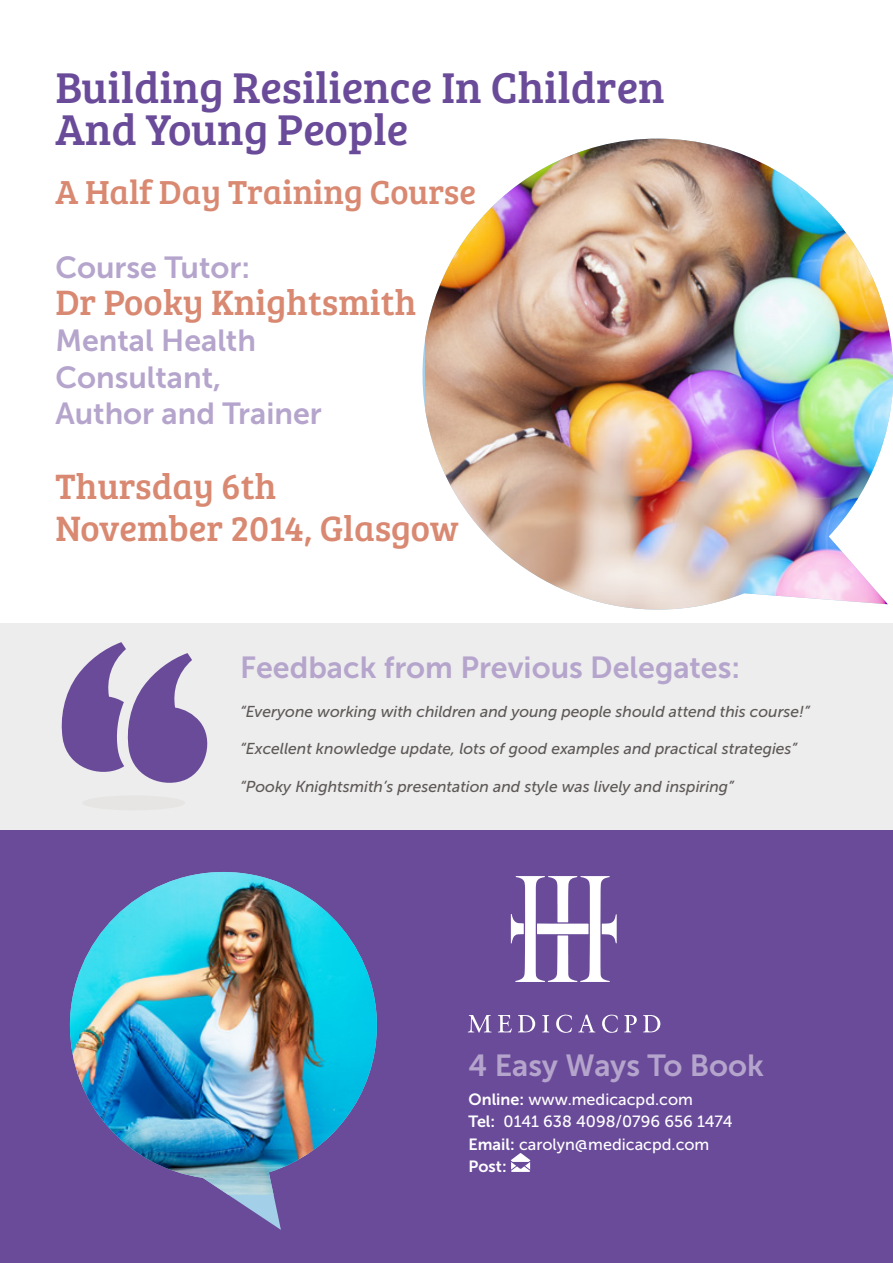
<style>
.page{position:relative;width:893px;height:1263px;background:#fff}
.page>*{position:absolute;margin:0;border:0;box-sizing:border-box;transform-origin:0 0}
.t1{font:44.55px/42.2px "Bree Serif";color:#6a4b99}
.t2{font:36.45px/42.2px "Bree Serif";color:#d98971}
.t3{font:34.5px "Bree Serif";color:#d98971}
.t4{font:30.3px/36.5px "Museo Sans 700";color:#b5a5cc}
.t5{font:16.2px/22.4px "Museo Sans 500";color:#fff}
.t6{font:16.2px "Museo Sans 700";color:#fff}
.t7{font:italic 15.75px "Museo Sans 500";color:#5e5957}
.s1{font-family:"Museo Sans 700"}
</style>
<div class="page">
<div style="left:0;top:829px;width:893px;height:434px;background:#6a4b99"></div>
<div style="left:0;top:623px;width:893px;height:206px;background:#ededed"></div>
<svg style="left:511px;top:1153px;width:19px;height:19px"></svg>
<img style="left:425px;top:139px;width:468px;height:471px">
<svg style="left:203px;top:1178px;width:78px;height:52px"></svg>
<img style="left:70px;top:872px;width:307px;height:306px">
<svg style="left:511px;top:876px;width:106px;height:106px"></svg>
<svg style="left:468px;top:1015px;width:24px;height:18px"></svg>
<svg style="left:518px;top:1015px;width:17px;height:17px"></svg>
<svg style="left:643px;top:1015px;width:18px;height:17px"></svg>
<svg style="left:498px;top:1015px;width:14px;height:17px"></svg>
<svg style="left:624px;top:1015px;width:13px;height:17px"></svg>
<svg style="left:578px;top:1014px;width:17px;height:18px"></svg>
<svg style="left:602px;top:1014px;width:16px;height:19px"></svg>
<svg style="left:542px;top:1014px;width:30px;height:19px"></svg>
<svg style="left:61px;top:642px;width:147px;height:141px"></svg>
<div style="left:82px;top:795px;width:103px;height:15px;background:#e6e5e4;border-radius:50%"></div>
<h1 class="t1" style="left:55px;top:64px;width:611px">Building Resilience In Children<br>And Young People</h1>
<h3 class="t3" style="left:55px;top:167px;width:422px">A Half Day Training Course</h3>
<h3 class="t4" style="left:55px;top:250px;width:196px">Course Tutor:</h3>
<h2 class="t2" style="left:55px;top:279px;width:362px">Dr Pooky Knightsmith</h2>
<h3 class="t4" style="left:55px;top:322px;width:268px">Mental Health<br>Consultant,<br>Author and Trainer</h3>
<h2 class="t2" style="left:55px;top:463px;width:405px">Thursday 6th<br>November 2014, Glasgow</h2>
<h3 class="t4" style="left:240px;top:650px;width:502px">Feedback from Previous Delegates:</h3>
<p class="t7" style="left:240px;top:703px;width:571px">“Everyone working with children and young people should attend this course!”</p>
<p class="t7" style="left:240px;top:740px;width:559px">“Excellent knowledge update, lots of good examples and practical strategies”</p>
<p class="t7" style="left:240px;top:778px;width:495px">“Pooky Knightsmith’s presentation and style was lively and inspiring”</p>
<h3 class="t4" style="left:469px;top:1047px;width:297px">4 Easy Ways To Book</h3>
<p class="t5" style="left:469px;top:1088px;width:266px"><span class="s1">Online:</span> www.medicacpd.com<br><span class="s1">Tel:</span> 0141 638 4098/0796 656 1474<br><span class="s1">Email:</span> carolyn@medicacpd.com</p>
<p class="t6" style="left:469px;top:1157px;width:40px">Post:</p>
</div>
